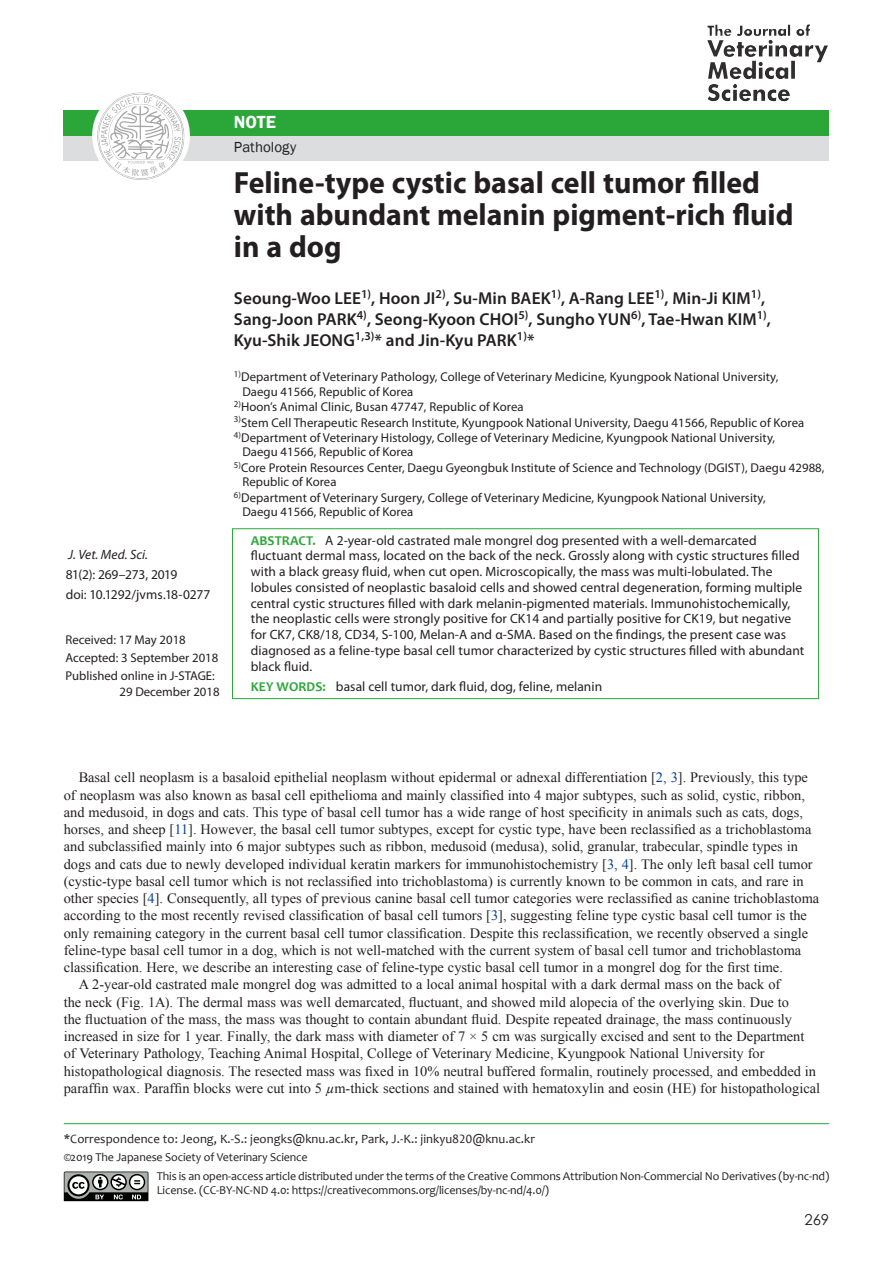
<style>
.page{position:relative;width:893px;height:1263px;background:#fff}
.page>*{position:absolute;margin:0;border:0;box-sizing:border-box;transform-origin:0 0}
.t1{font:700 30.75px/32.2px "Myriad Pro";color:#231f20}
.t2{font:600 18px "Franklin Gothic";color:#fff}
.t3{font:600 17.25px/21px "Myriad Pro";letter-spacing:.005em;color:#231f20}
.t4{font:15px "Franklin Gothic";color:#231f20}
.t5{font:15px "Century Gothic";color:#231f20}
.t6{font:14.25px "Times New Roman";color:#231f20}
.t7{font:13.5px/15.8px "Myriad Pro";letter-spacing:.005em;color:#231f20}
.t8{font:13.5px/20px "Myriad Pro";letter-spacing:-.015em;color:#231f20}
.t9{font:italic 13.5px "Myriad Pro";color:#231f20}
.t10{font:12.75px/15.6px "Myriad Pro";letter-spacing:.005em;color:#231f20}
.t11{font:12.75px "Candara";letter-spacing:.005em;color:#231f20}
.t12{font:12px/20px "Candara";letter-spacing:-.01em;color:#231f20}
.s1{font-family:"Candara";font-weight:700;color:#2aa738}
.s2{color:#003f98}
.s3{font-style:italic}
</style>
<div class="page">
<hr style="left:64px;top:1123px;width:765px;height:1px;background:#2aa738">
<div style="left:64px;top:136px;width:765px;height:25px;background:#dcdddf"></div>
<div style="left:64px;top:111px;width:765px;height:25px;background:#2aa738"></div>
<div style="left:92px;top:87px;width:98px;height:97px;background:#fff;border-radius:50%"></div>
<svg style="left:94px;top:92px;width:93px;height:88px"></svg>
<img style="left:707px;top:24px;width:106px;height:33px">
<div style="left:232px;top:528px;width:587px;height:171px;border:1px solid #2aa738"></div>
<svg style="left:64px;top:1171px;width:84px;height:30px"></svg>
<p class="t9" style="left:68px;top:546px;width:81px">J. Vet. Med. Sci.</p>
<p class="t8" style="left:66px;top:564px;width:146px">81(2): 269–273, 2019<br>doi: 10.1292/jvms.18-0277</p>
<p class="t10" style="left:66px;top:631px;width:154px;line-height:17.9px">Received: 17 May 2018<br>Accepted: 3 September 2018<br>Published online in J-STAGE:</p>
<p class="t10" style="left:120px;top:683px;width:102px">29 December 2018</p>
<p class="t2" style="left:234px;top:111px;width:44px">NOTE</p>
<p class="t4" style="left:234px;top:138px;width:64px">Pathology</p>
<h1 class="t1" style="left:234px;top:165px;width:561px">Feline-type cystic basal cell tumor filled with abundant melanin pigment-rich fluid in a dog</h1>
<p class="t3" style="left:234px;top:287px;width:539px">Seoung-Woo LEE<sup>1)</sup>, Hoon JI<sup>2)</sup>, Su-Min BAEK<sup>1)</sup>, A-Rang LEE<sup>1)</sup>, Min-Ji KIM<sup>1)</sup>,<br>Sang-Joon PARK<sup>4)</sup>, Seong-Kyoon CHOI<sup>5)</sup>, Sungho YUN<sup>6)</sup>, Tae-Hwan KIM<sup>1)</sup>,<br>Kyu-Shik JEONG<sup>1,3)</sup>* and Jin-Kyu PARK<sup>1)</sup>*</p>
<p class="t10" style="left:242px;top:370px;width:538px;line-height:14.2px;text-indent:-9px"><sup>1)</sup>Department of Veterinary Pathology, College of Veterinary Medicine, Kyungpook National University,<br>Daegu 41566, Republic of Korea</p>
<p class="t10" style="left:234px;top:399px;width:572px"><sup>2)</sup>Hoon’s Animal Clinic, Busan 47747, Republic of Korea<br><sup>3)</sup>Stem Cell Therapeutic Research Institute, Kyungpook National University, Daegu 41566, Republic of Korea<br><sup>4)</sup>Department of Veterinary Histology, College of Veterinary Medicine, Kyungpook National University,</p>
<p class="t10" style="left:234px;top:444px;width:592px;text-indent:9px">Daegu 41566, Republic of Korea<br><sup>5)</sup>Core Protein Resources Center, Daegu Gyeongbuk Institute of Science and Technology (DGIST), Daegu 42988,</p>
<p class="t10" style="left:234px;top:474px;width:533px;text-indent:9px">Republic of Korea<br><sup>6)</sup>Department of Veterinary Surgery, College of Veterinary Medicine, Kyungpook National University,</p>
<p class="t10" style="left:242px;top:504px;width:172px">Daegu 41566, Republic of Korea</p>
<p class="t7" style="left:251px;top:532px;width:555px"><span class="s1">ABSTRACT.</span> A 2-year-old castrated male mongrel dog presented with a well-demarcated fluctuant dermal mass, located on the back of the neck. Grossly along with cystic structures filled with a black greasy fluid, when cut open. Microscopically, the mass was multi-lobulated. The lobules consisted of neoplastic basaloid cells and showed central degeneration, forming multiple central cystic structures filled with dark melanin-pigmented materials. Immunohistochemically, the neoplastic cells were strongly positive for CK14 and partially positive for CK19, but negative for CK7, CK8/18, CD34, S-100, Melan-A and α-SMA. Based on the findings, the present case was diagnosed as a feline-type basal cell tumor characterized by cystic structures filled with abundant black fluid.</p>
<p class="t7" style="left:251px;top:679px;width:353px"><span class="s1">KEY WORDS:</span> basal cell tumor, dark fluid, dog, feline, melanin</p>
<p class="t6" style="left:79px;top:768px;width:731px">Basal cell neoplasm is a basaloid epithelial neoplasm without epidermal or adnexal differentiation [<span class="s2">2, 3</span>]. Previously, this type</p>
<p class="t6" style="left:64px;top:785px;width:743px">of neoplasm was also known as basal cell epithelioma and mainly classified into 4 major subtypes, such as solid, cystic, ribbon,</p>
<p class="t6" style="left:64px;top:802px;width:741px">and medusoid, in dogs and cats. This type of basal cell tumor has a wide range of host specificity in animals such as cats, dogs,</p>
<p class="t6" style="left:64px;top:820px;width:749px">horses, and sheep [<span class="s2">11</span>]. However, the basal cell tumor subtypes, except for cystic type, have been reclassified as a trichoblastoma</p>
<p class="t6" style="left:64px;top:837px;width:736px">and subclassified mainly into 6 major subtypes such as ribbon, medusoid (medusa), solid, granular, trabecular, spindle types in</p>
<p class="t6" style="left:64px;top:854px;width:750px">dogs and cats due to newly developed individual keratin markers for immunohistochemistry [<span class="s2">3, 4</span>]. The only left basal cell tumor</p>
<p class="t6" style="left:64px;top:871px;width:741px">(cystic-type basal cell tumor which is not reclassified into trichoblastoma) is currently known to be common in cats, and rare in</p>
<p class="t6" style="left:64px;top:889px;width:757px">other species [<span class="s2">4</span>]. Consequently, all types of previous canine basal cell tumor categories were reclassified as canine trichoblastoma</p>
<p class="t6" style="left:64px;top:906px;width:745px">according to the most recently revised classification of basal cell tumors [<span class="s2">3</span>], suggesting feline type cystic basal cell tumor is the</p>
<p class="t6" style="left:64px;top:923px;width:746px">only remaining category in the current basal cell tumor classification. Despite this reclassification, we recently observed a single</p>
<p class="t6" style="left:64px;top:940px;width:739px">feline-type basal cell tumor in a dog, which is not well-matched with the current system of basal cell tumor and trichoblastoma</p>
<p class="t6" style="left:64px;top:958px;width:721px">classification. Here, we describe an interesting case of feline-type cystic basal cell tumor in a mongrel dog for the first time.</p>
<p class="t6" style="left:79px;top:975px;width:703px">A 2-year-old castrated male mongrel dog was admitted to a local animal hospital with a dark dermal mass on the back of</p>
<p class="t6" style="left:64px;top:992px;width:727px">the neck (Fig. 1A). The dermal mass was well demarcated, fluctuant, and showed mild alopecia of the overlying skin. Due to</p>
<p class="t6" style="left:64px;top:1009px;width:730px">the fluctuation of the mass, the mass was thought to contain abundant fluid. Despite repeated drainage, the mass continuously</p>
<p class="t6" style="left:64px;top:1027px;width:742px">increased in size for 1 year. Finally, the dark mass with diameter of 7 × 5 cm was surgically excised and sent to the Department</p>
<p class="t6" style="left:64px;top:1044px;width:702px">of Veterinary Pathology, Teaching Animal Hospital, College of Veterinary Medicine, Kyungpook National University for</p>
<p class="t6" style="left:64px;top:1061px;width:754px">histopathological diagnosis. The resected mass was fixed in 10% neutral buffered formalin, routinely processed, and embedded in</p>
<p class="t6" style="left:64px;top:1079px;width:758px">paraffin wax. Paraffin blocks were cut into 5 <span class="s3">µ</span>m-thick sections and stained with hematoxylin and eosin (HE) for histopathological</p>
<p class="t11" style="left:64px;top:1130px;width:473px">*Correspondence to: Jeong, K.-S.: jeongks@knu.ac.kr, Park, J.-K.: jinkyu820@knu.ac.kr</p>
<p class="t12" style="left:157px;top:1146px;width:674px;text-indent:-93px">©2019 The Japanese Society of Veterinary Science<br>This is an open-access article distributed under the terms of the Creative Commons Attribution Non-Commercial No Derivatives (by-nc-nd)</p>
<p class="t12" style="left:157px;top:1180px;width:394px">License. (CC-BY-NC-ND 4.0: https://creativecommons.org/licenses/by-nc-nd/4.0/)</p>
<p class="t5" style="left:804px;top:1209px;width:26px">269</p>
</div>
